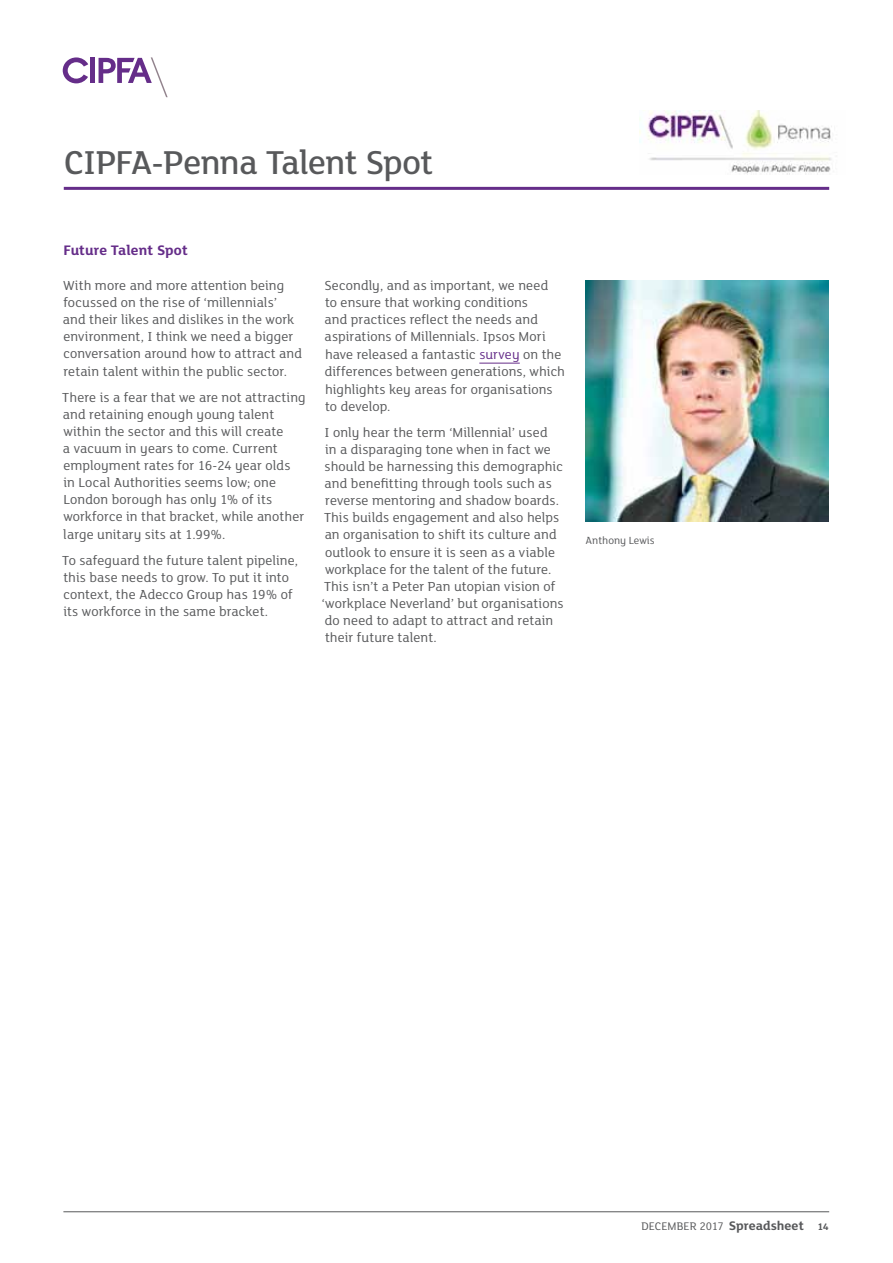
<style>
.page{position:relative;width:893px;height:1263px;background:#fff}
.page>*{position:absolute;margin:0;border:0;box-sizing:border-box;transform-origin:0 0}
.t1{font:500 36px "FS Lola";letter-spacing:-.02em;color:#58595b}
.t2{font:700 15px "FS Lola";color:#652d89}
.t3{font:14.25px/17.1px "FS Lola";letter-spacing:.005em;color:#58595b}
.t4{font:12px "FS Lola";color:#58595b}
.t5{font:11.25px "FS Lola";color:#58595b}
.s1{color:#652d89}
.s2{font-weight:700;font-size:13.5px}
.s3{font-weight:700;font-size:10.5px}
</style>
<div class="page">
<hr style="left:63px;top:1211px;width:766px;height:1px;background:#58595b">
<div style="left:90px;top:58px;width:5px;height:25px;background:#652d89"></div>
<svg style="left:99px;top:57px;width:69px;height:40px"></svg>
<svg style="left:63px;top:57px;width:25px;height:26px"></svg>
<img style="left:639px;top:110px;width:193px;height:64px">
<hr style="left:64px;top:187px;width:765px;height:3px;background:#652d89">
<hr style="left:479px;top:363px;width:41px;height:1px;background:#652d89">
<img style="left:585px;top:281px;width:243px;height:241px">
<h1 class="t1" style="left:64px;top:139px;width:371px">CIPFA-Penna Talent Spot</h1>
<p class="t2" style="left:63px;top:240px;width:126px">Future Talent Spot</p>
<p class="t3" style="left:63px;top:276px;width:241px">With more and more attention being focussed on the rise of ‘millennials’ and their likes and dislikes in the work environment, I think we need a bigger conversation around how to attract and retain talent within the public sector.</p>
<p class="t3" style="left:62px;top:388px;width:245px">There is a fear that we are not attracting and retaining enough young talent within the sector and this will create<br>a vacuum in years to come. Current employment rates for 16-24 year olds<br>in Local Authorities seems low; one London borough has only 1% of its workforce in that bracket, while another large unitary sits at 1.99%.</p>
<p class="t3" style="left:62px;top:551px;width:237px">To safeguard the future talent pipeline, this base needs to grow. To put it into context, the Adecco Group has 19% of its workforce in the same bracket.</p>
<p class="t3" style="left:324px;top:276px;width:242px">Secondly, and as important, we need<br>to ensure that working conditions<br>and practices reflect the needs and aspirations of Millennials. Ipsos Mori have released a fantastic <span class="s1">survey</span> on the differences between generations, which highlights key areas for organisations to develop.</p>
<p class="t3" style="left:322px;top:423px;width:243px">I only hear the term ‘Millennial’ used<br>in a disparaging tone when in fact we should be harnessing this demographic and benefitting through tools such as reverse mentoring and shadow boards.<br>This builds engagement and also helps an organisation to shift its culture and outlook to ensure it is seen as a viable workplace for the talent of the future.<br>This isn’t a Peter Pan utopian vision of ‘workplace Neverland’ but organisations do need to adapt to attract and retain their future talent.</p>
<p class="t5" style="left:586px;top:533px;width:70px">Anthony Lewis</p>
<p class="t4" style="left:641px;top:1218px;width:189px">DECEMBER 2017 <span class="s2">Spreadsheet</span> <span class="s3">14</span></p>
</div>
